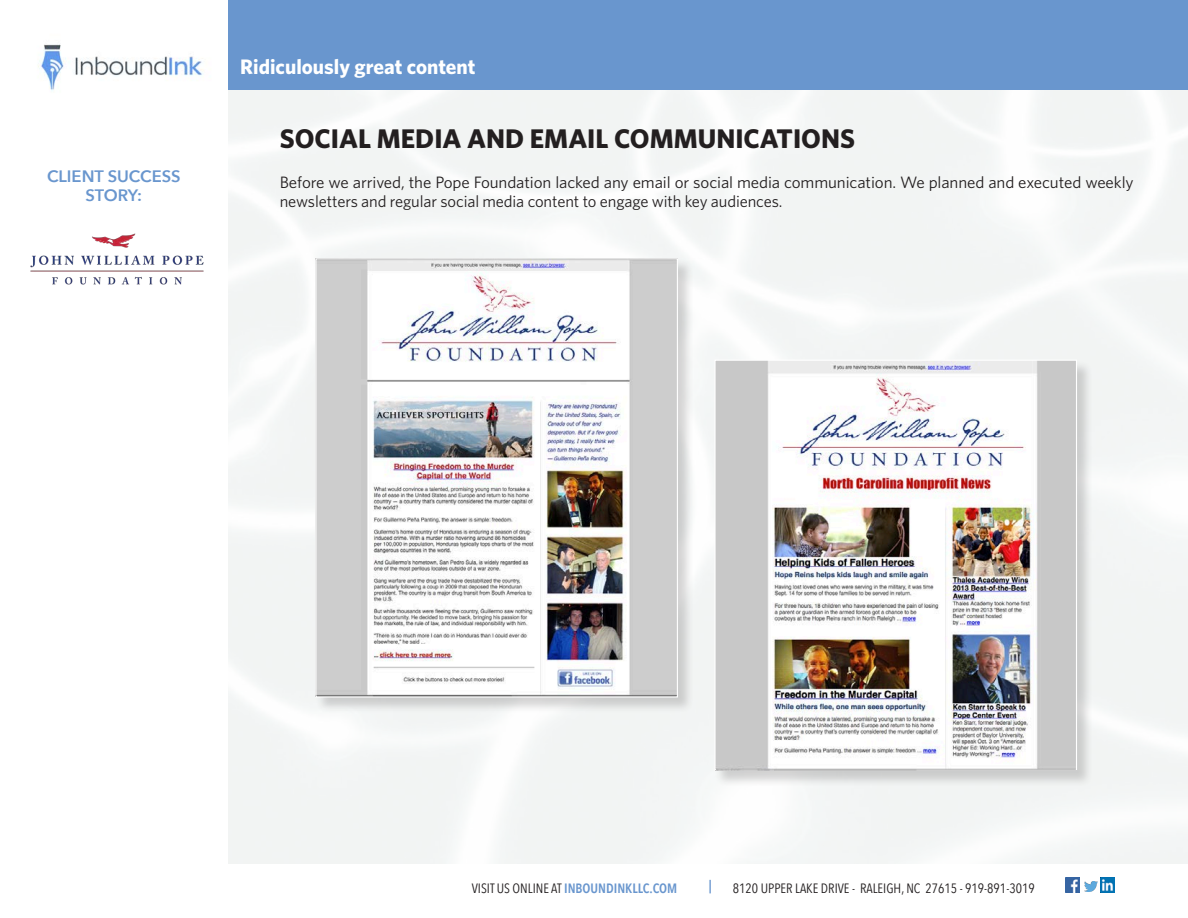
<style>
.page{position:relative;width:1188px;height:918px;background:#fff}
.page>*{position:absolute;margin:0;border:0;box-sizing:border-box;transform-origin:0 0}
.Header1{font:700 27px "Whitney";color:#231f20}
.t1{font:700 21px "Whitney";color:#fff}
.just_text{font:16.5px/19.8px "Whitney";letter-spacing:-.005em;color:#231f20}
.t2{font:600 16.5px/19.8px "Avenir Next";color:#6996ce;text-align:center}
.t3{font:13.5px "Avenir Next Condensed";color:#231f20}
.t4{font:600 13.5px "Avenir Next Condensed";color:#6996ce}
.s1{font-weight:400;color:#231f20}
</style>
<div class="page">
<img style="left:38px;top:44px;width:166px;height:47px">
<div style="left:228px;top:0;width:960px;height:90px;background:#6996ce"></div>
<img style="left:30px;top:233px;width:174px;height:52px">
<img style="left:1065px;top:878px;width:15px;height:14px">
<img style="left:1100px;top:878px;width:15px;height:15px">
<svg style="left:1084px;top:881px;width:13px;height:11px"></svg>
<div style="left:315px;top:258px;width:380px;height:456px;background:#231f20;opacity:.19"></div>
<img style="left:317px;top:260px;width:359px;height:436px">
<div style="left:315px;top:258px;width:363px;height:440px;border:1px solid #fff"></div>
<div style="left:715px;top:360px;width:379px;height:427px;background:#231f20;opacity:.19"></div>
<img style="left:716px;top:362px;width:359px;height:407px">
<div style="left:714px;top:360px;width:363px;height:411px;border:1px solid #fff"></div>
<p class="t2" style="left:47px;top:165px;width:135px">CLIENT SUCCESS<br>STORY:</p>
<p class="t1" style="left:240px;top:54px;width:237px">Ridiculously great content</p>
<p class="Header1" style="left:280px;top:122px;width:577px">SOCIAL MEDIA AND EMAIL COMMUNICATIONS</p>
<p class="just_text" style="left:280px;top:172px;width:855px">Before we arrived, the Pope Foundation lacked any email or social media communication. We planned and executed weekly newsletters and regular social media content to engage with key audiences.</p>
<p class="t4" style="left:472px;top:876px;width:207px"><span class="s1">VISIT US ONLINE AT</span> INBOUNDINKLLC.COM</p>
<p class="t4" style="left:709px;top:873px;width:4px">|</p>
<p class="t3" style="left:733px;top:876px;width:303px">8120 UPPER LAKE DRIVE - RALEIGH, NC 27615 - 919-891-3019</p>
</div>
